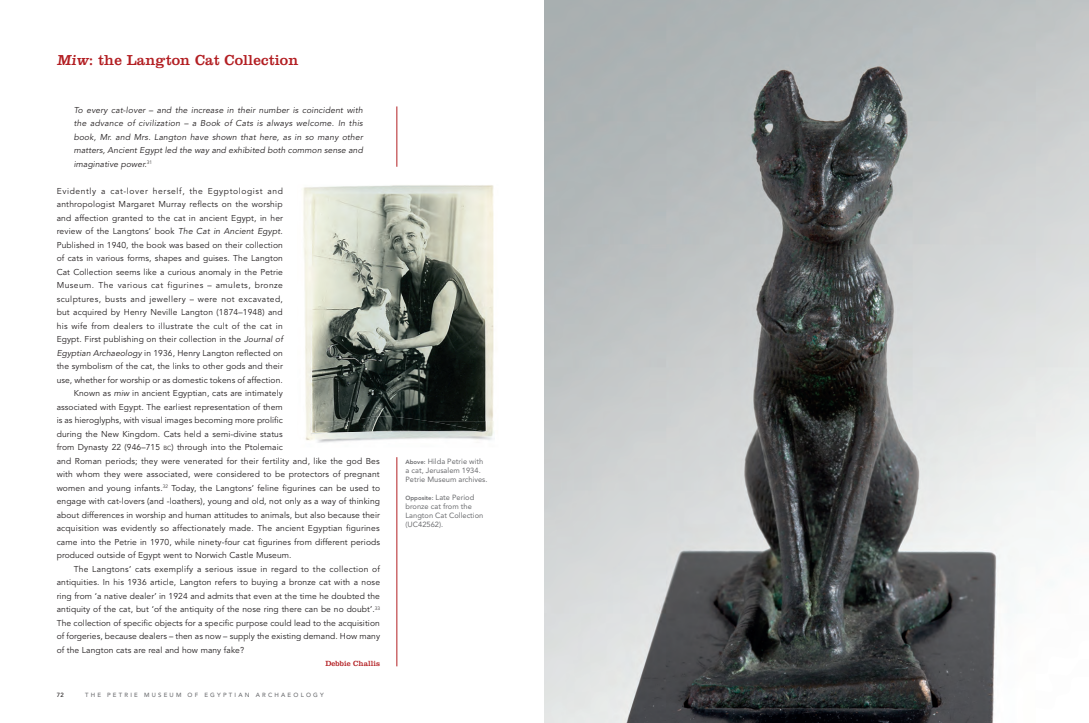
<style>
.page{position:relative;width:1089px;height:723px;background:#fff}
.page>*{position:absolute;margin:0;border:0;box-sizing:border-box;transform-origin:0 0}
.t1{font:15px "Clarendon LT Std";letter-spacing:.01em;color:#b31f23}
.t2{font:8.5px "Avenir LT Std";letter-spacing:.01em;color:#231f20}
.t3{font:italic 8.5px/13.5px "Avenir LT Std";letter-spacing:.01em;color:#231f20;text-align:justify}
.t4{font:8.5px "Avenir LT Std";letter-spacing:.03em;color:#231f20}
.t5{font:8.5px "Avenir LT Std";letter-spacing:.035em;color:#231f20}
.t6{font:8.5px "Avenir LT Std";letter-spacing:.045em;color:#231f20}
.t7{font:8.5px "Avenir LT Std";letter-spacing:.07em;color:#231f20}
.t8{font:8.5px "Avenir LT Std";letter-spacing:.05em;color:#231f20}
.t9{font:7.8px "Clarendon LT Std";letter-spacing:.01em;color:#b31f23}
.t10{font:7.5px/9px "Avenir LT Std";color:#6c6d70}
.t11{font:500 6px "Avenir LT Std";letter-spacing:.37em;color:#6c6d70}
.t12{font:500 6px "Avenir LT Std";color:#231f20}
.s1{font-style:italic}
.s2{font-size:5.9px}
.s3{font-weight:800;font-size:6px}
</style>
<div class="page">
<img style="left:544px;top:0;width:544px;height:723px">
<img style="left:303px;top:185px;width:191px;height:256px">
<img style="left:315px;top:421px;width:179px;height:22px">
<img style="left:310px;top:416px;width:176px;height:18px">
<hr style="left:396px;top:106px;width:1px;height:61px;background:#b31f23">
<hr style="left:396px;top:457px;width:1px;height:209px;background:#b31f23">
<h1 class="t1" style="left:57px;top:51px;width:243px">Miw: the Langton Cat Collection</h1>
<p class="t3" style="left:74px;top:103px;width:291px">To every cat-lover – and the increase in their number is coincident with the advance of civilization – a Book of Cats is always welcome. In this book, Mr. and Mrs. Langton have shown that here, as in so many other matters, Ancient Egypt led the way and exhibited both common sense and imaginative power.<sup>31</sup></p>
<p class="t7" style="left:57px;top:186px;width:228px">Evidently a cat-lover herself, the Egyptologist and</p>
<p class="t2" style="left:57px;top:199px;width:227px">anthropologist Margaret Murray reflects on the worship</p>
<p class="t2" style="left:57px;top:213px;width:228px">and affection granted to the cat in ancient Egypt, in her</p>
<p class="t2" style="left:57px;top:226px;width:228px">review of the Langtons’ book <span class="s1">The Cat in Ancient Egypt</span>.</p>
<p class="t2" style="left:57px;top:240px;width:228px">Published in 1940, the book was based on their collection</p>
<p class="t2" style="left:57px;top:253px;width:228px">of cats in various forms, shapes and guises. The Langton</p>
<p class="t2" style="left:57px;top:267px;width:228px">Cat Collection seems like a curious anomaly in the Petrie</p>
<p class="t8" style="left:57px;top:280px;width:228px">Museum. The various cat figurines – amulets, bronze</p>
<p class="t6" style="left:57px;top:294px;width:228px">sculptures, busts and jewellery – were not excavated,</p>
<p class="t2" style="left:57px;top:307px;width:227px">but acquired by Henry Neville Langton (1874–1948) and</p>
<p class="t5" style="left:57px;top:321px;width:227px">his wife from dealers to illustrate the cult of the cat in</p>
<p class="t2" style="left:57px;top:334px;width:228px">Egypt. First publishing on their collection in the <span class="s1">Journal of</span></p>
<p class="t2" style="left:57px;top:348px;width:228px"><span class="s1">Egyptian Archaeology</span> in 1936, Henry Langton reflected on</p>
<p class="t2" style="left:57px;top:361px;width:228px">the symbolism of the cat, the links to other gods and their</p>
<p class="t2" style="left:57px;top:375px;width:228px">use, whether for worship or as domestic tokens of affection.</p>
<p class="t2" style="left:74px;top:388px;width:211px">Known as <span class="s1">miw</span> in ancient Egyptian, cats are intimately</p>
<p class="t2" style="left:57px;top:402px;width:228px">associated with Egypt. The earliest representation of them</p>
<p class="t2" style="left:57px;top:415px;width:228px">is as hieroglyphs, with visual images becoming more prolific</p>
<p class="t2" style="left:57px;top:429px;width:227px">during the New Kingdom. Cats held a semi-divine status</p>
<p class="t2" style="left:57px;top:442px;width:228px">from Dynasty 22 (946–715 <span class="s2">bc</span>) through into the Ptolemaic</p>
<p class="t2" style="left:57px;top:456px;width:324px">and Roman periods; they were venerated for their fertility and, like the god Bes</p>
<p class="t2" style="left:57px;top:469px;width:324px">with whom they were associated, were considered to be protectors of pregnant</p>
<p class="t2" style="left:57px;top:483px;width:325px">women and young infants.<sup>32</sup> Today, the Langtons’ feline figurines can be used to</p>
<p class="t2" style="left:57px;top:496px;width:325px">engage with cat-lovers (and -loathers), young and old, not only as a way of thinking</p>
<p class="t2" style="left:57px;top:510px;width:325px">about differences in worship and human attitudes to animals, but also because their</p>
<p class="t2" style="left:57px;top:523px;width:324px">acquisition was evidently so affectionately made. The ancient Egyptian figurines</p>
<p class="t2" style="left:57px;top:537px;width:325px">came into the Petrie in 1970, while ninety-four cat figurines from different periods</p>
<p class="t2" style="left:57px;top:550px;width:236px">produced outside of Egypt went to Norwich Castle Museum.</p>
<p class="t4" style="left:74px;top:564px;width:308px">The Langtons’ cats exemplify a serious issue in regard to the collection of</p>
<p class="t2" style="left:57px;top:577px;width:325px">antiquities. In his 1936 article, Langton refers to buying a bronze cat with a nose</p>
<p class="t2" style="left:57px;top:591px;width:325px">ring from ‘a native dealer’ in 1924 and admits that even at the time he doubted the</p>
<p class="t2" style="left:57px;top:604px;width:325px">antiquity of the cat, but ‘of the antiquity of the nose ring there can be no doubt’.<sup>33</sup></p>
<p class="t2" style="left:57px;top:618px;width:325px">The collection of specific objects for a specific purpose could lead to the acquisition</p>
<p class="t2" style="left:57px;top:631px;width:325px">of forgeries, because dealers – then as now – supply the existing demand. How many</p>
<p class="t2" style="left:57px;top:645px;width:189px">of the Langton cats are real and how many fake?</p>
<p class="t9" style="left:325px;top:659px;width:56px">Debbie Challis</p>
<p class="t12" style="left:57px;top:691px;width:8px">72</p>
<p class="t11" style="left:85px;top:691px;width:240px">THE PETRIE MUSEUM OF EGYPTIAN ARCHAEOLOGY</p>
<p class="t10" style="left:405px;top:457px;width:83px"><span class="s3">Above:</span> Hilda Petrie with a cat, Jerusalem 1934.<br>Petrie Museum archives.</p>
<p class="t10" style="left:405px;top:493px;width:79px"><span class="s3">Opposite:</span> Late Period bronze cat from the<br>Langton Cat Collection (UC42562).</p>
</div>
